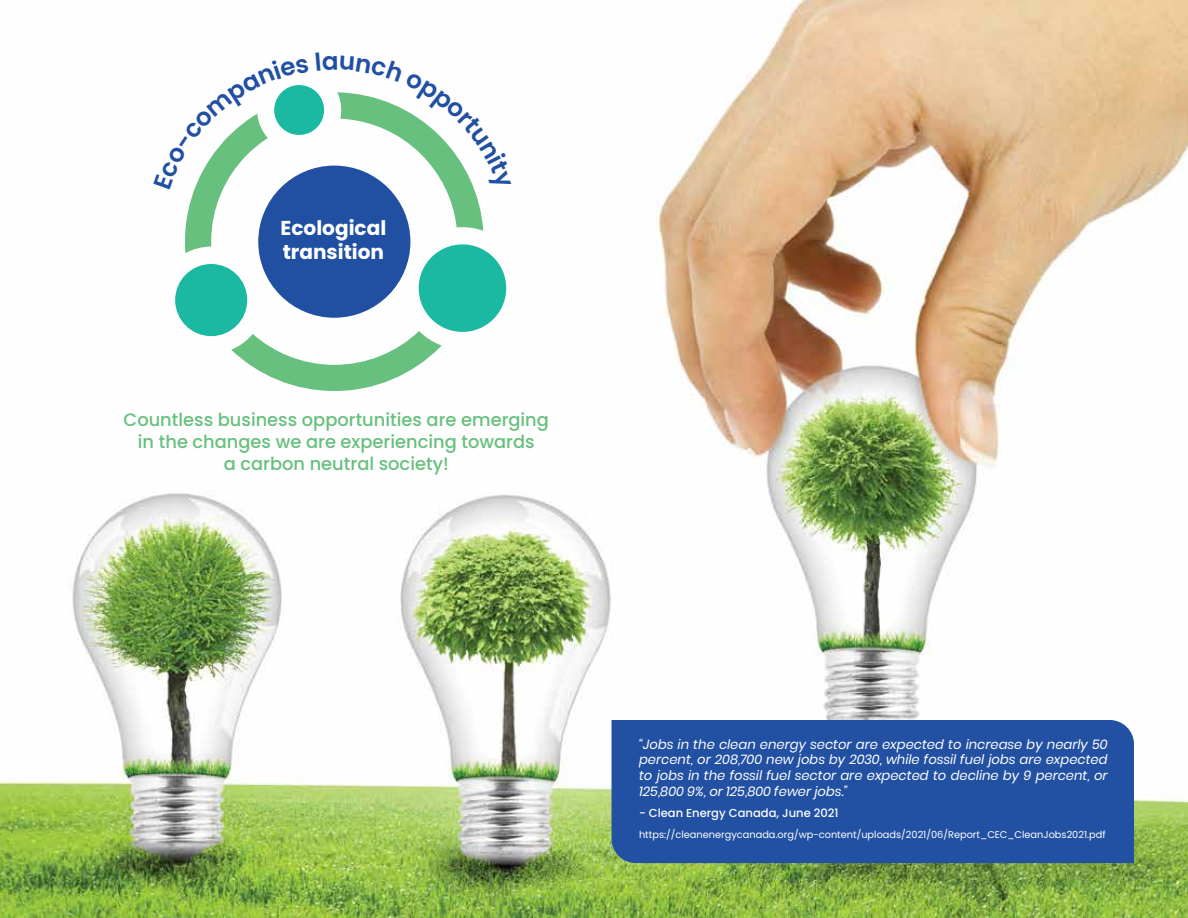
<style>
.page{position:relative;width:1188px;height:918px;background:#fff}
.page>*{position:absolute;margin:0;border:0;box-sizing:border-box;transform-origin:0 0}
.t1{font:700 20.1px/24px "Poppins";color:#fff}
.t2{font:500 18px/21.6px "Poppins";color:#67c07d;text-align:center}
.t3{font:italic 13.2px/15.8px "Poppins";color:#fff;text-align:justify}
.t4{font:500 11.55px "Poppins";color:#fff}
.t5{font:9.75px "Poppins";color:#fff}
</style>
<div class="page">
<img style="left:0;top:0;width:1188px;height:918px">
<div style="left:612px;top:720px;width:522px;height:143px;background:#2250a3"></div>
<svg style="left:185px;top:129px;width:298px;height:262px"></svg>
<div style="left:274px;top:85px;width:50px;height:50px;background:#1cb9a2;border-radius:50%"></div>
<div style="left:419px;top:244px;width:87px;height:88px;background:#1cb9a2;border-radius:50%"></div>
<div style="left:175px;top:264px;width:72px;height:72px;background:#1cb9a2;border-radius:50%"></div>
<svg style="left:153px;top:58px;width:156px;height:131px"></svg>
<svg style="left:316px;top:52px;width:195px;height:139px"></svg>
<h1 class="t1" style="left:281px;top:216px;width:107px">Ecological transition</h1>
<h2 class="t2" style="left:124px;top:409px;width:427px">Countless business opportunities are emerging in the changes we are experiencing towards<br>a carbon neutral society!</h2>
<p class="t3" style="left:639px;top:736px;width:470px">“Jobs in the clean energy sector are expected to increase by nearly 50 percent, or 208,700 new jobs by 2030, while fossil fuel jobs are expected to jobs in the fossil fuel sector are expected to decline by 9 percent, or 125,800 9%, or 125,800 fewer jobs.”</p>
<p class="t4" style="left:639px;top:807px;width:201px">- Clean Energy Canada, June 2021</p>
<p class="t5" style="left:639px;top:829px;width:468px">https://cleanenergycanada.org/wp-content/uploads/2021/06/Report_CEC_CleanJobs2021.pdf</p>
</div>
